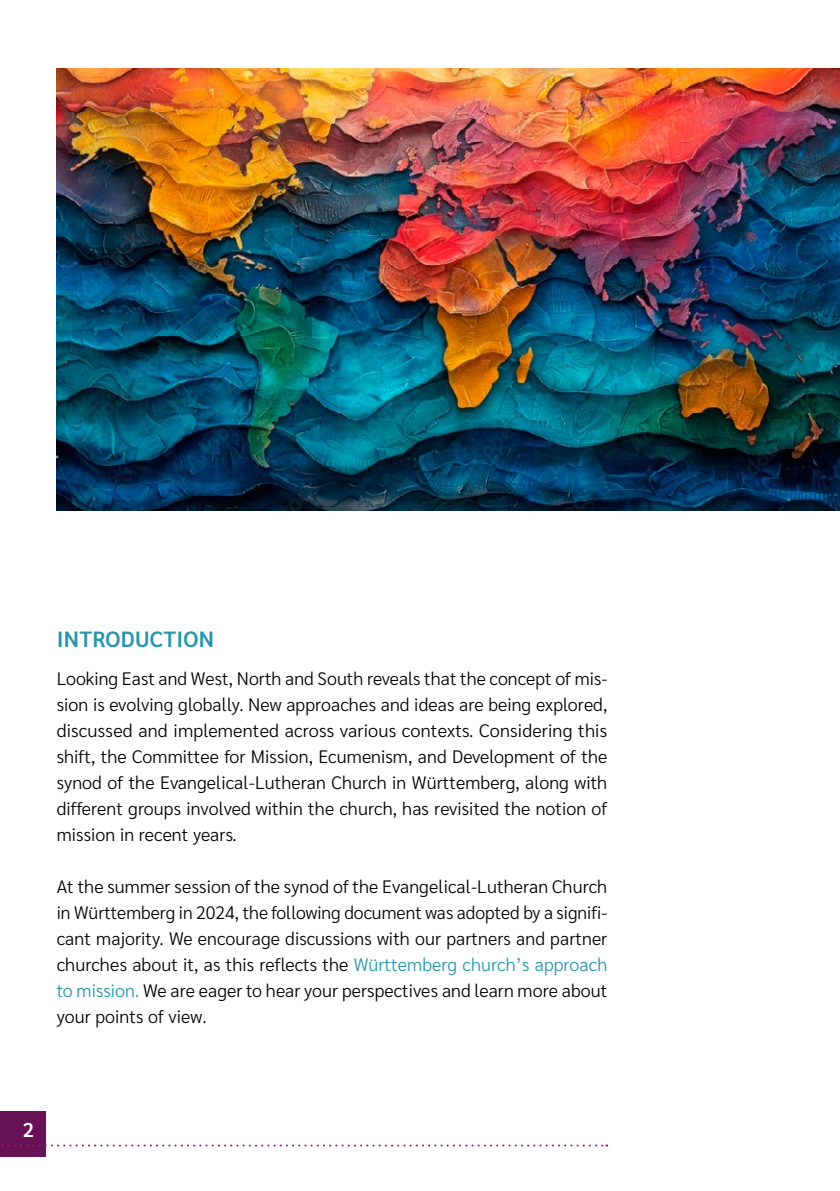
<style>
.page{position:relative;width:840px;height:1191px;background:#fff}
.page>*{position:absolute;margin:0;border:0;box-sizing:border-box;transform-origin:0 0}
.t1{font:600 22px "Sarabun";letter-spacing:.01em;color:#2695ad}
.t2{font:600 20px "Sarabun";color:#fff}
.t3{font:300 18px/26px "Sarabun";letter-spacing:.005em;color:#000;text-align:justify}
.s1{color:#2695ad}
</style>
<div class="page">
<div style="left:0;top:1111px;width:45px;height:46px;background:#671156"></div>
<svg style="left:1px;top:1144px;width:606px;height:2px"></svg>
<img style="left:57px;top:68px;width:782px;height:442px">
<p class="t1" style="left:57px;top:627px;width:159px">INTRODUCTION</p>
<p class="t3" style="left:57px;top:665px;width:552px">Looking East and West, North and South reveals that the concept of mis&shy;sion is evolving globally. New approaches and ideas are being explored, discussed and implemented across various contexts. Considering this shift, the Committee for Mission, Ecumenism, and Development of the synod of the Evangelical-Lutheran Church in Württemberg, along with different groups involved within the church, has revisited the notion of mission in recent years.</p>
<p class="t3" style="left:57px;top:873px;width:552px">At the summer session of the synod of the Evangelical-Lutheran Church in Württemberg in 2024, the following document was adopted by a signifi&shy;cant majority. We encourage discussions with our partners and partner churches about it, as this reflects the <span class="s1">Württemberg church’s approach to mission.</span> We are eager to hear your perspectives and learn more about your points of view.</p>
<p class="t2" style="left:23px;top:1118px;width:13px">2</p>
</div>
